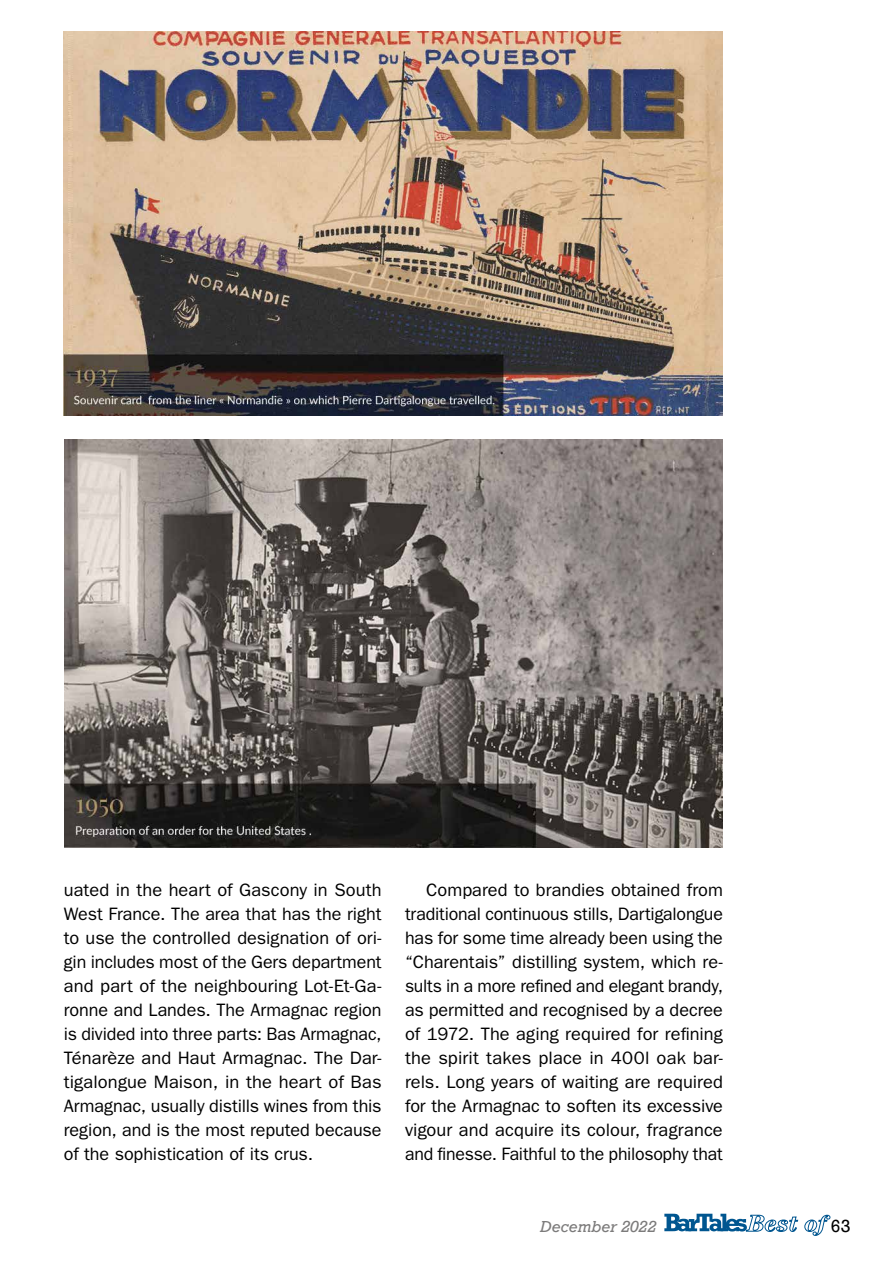
<style>
.page{position:relative;width:893px;height:1263px;background:#fff}
.page>*{position:absolute;margin:0;border:0;box-sizing:border-box;transform-origin:0 0}
.t1{font:18px/24px "ITC Franklin Gothic Std";letter-spacing:-.005em;color:#000;text-align:justify}
.t2{font:18px "Rockwell";color:#000}
.t3{font:italic 15px "Rockwell";color:#7c7b7b}
</style>
<div class="page">
<img style="left:65px;top:440px;width:658px;height:408px">
<img style="left:64px;top:32px;width:659px;height:384px">
<svg style="left:664px;top:1214px;width:166px;height:22px"></svg>
<p class="t1" style="left:64px;top:878px;width:319px">uated in the heart of Gascony in South West France. The area that has the right to use the controlled designation of ori&shy;gin includes most of the Gers department and part of the neighbouring Lot-Et-Ga&shy;ronne and Landes. The Armagnac region is divided into three parts: Bas Armagnac, Ténarèze and Haut Armagnac. The Dar&shy;tigalongue Maison, in the heart of Bas Armagnac, usually distills wines from this region, and is the most reputed because of the sophistication of its crus.</p>
<p class="t1" style="left:405px;top:878px;width:319px;text-indent:21px">Compared to brandies obtained from traditional continuous stills, Dartigalongue has for some time already been using the “Charentais” distilling system, which re&shy;sults in a more refined and elegant brandy, as permitted and recognised by a decree of 1972. The aging required for refining the spirit takes place in 400l oak bar&shy;rels. Long years of waiting are required for the Armagnac to soften its excessive vigour and acquire its colour, fragrance and finesse. Faithful to the philosophy that</p>
<p class="t3" style="left:540px;top:1217px;width:117px">December 2022</p>
<p class="t2" style="left:831px;top:1215px;width:21px">63</p>
</div>
